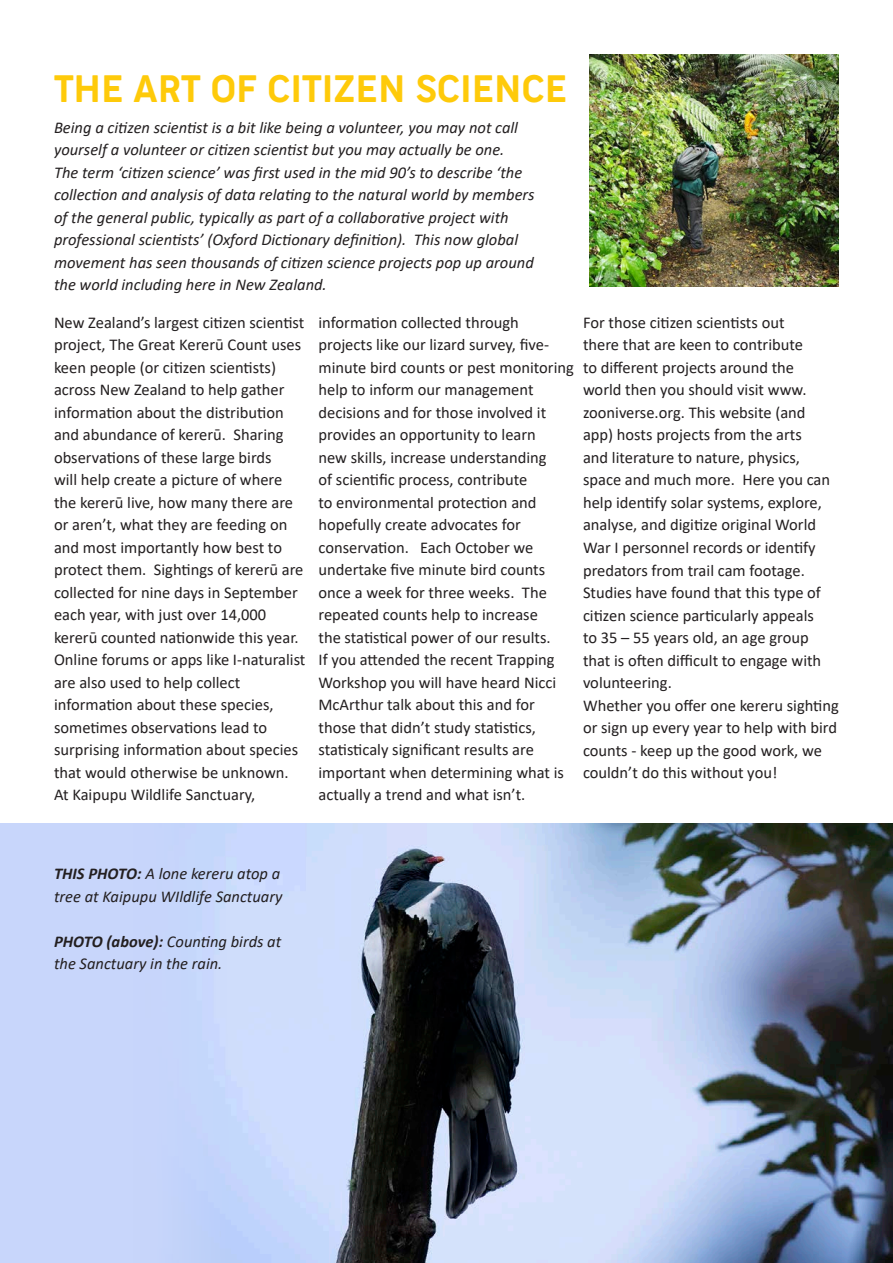
<style>
.page{position:relative;width:893px;height:1263px;background:#fff}
.page>*{position:absolute;margin:0;border:0;box-sizing:border-box;transform-origin:0 0}
.t1{font:300 36px "Cocogoose Narrow";color:#feca0a}
.t2{font:16.5px/22.5px "Calibri";color:#231f20}
.t3{font:italic 16.5px/22.5px "Calibri";color:#231f20}
.s1{font-weight:700}
</style>
<div class="page">
<img style="left:589px;top:54px;width:250px;height:232px">
<div style="left:0;top:824px;width:893px;height:439px;background:#c8d6fb"></div>
<img style="left:204px;top:824px;width:689px;height:439px">
<p class="t1" style="left:54px;top:64px;width:515px">THE ART OF CITIZEN SCIENCE</p>
<p class="t3" style="left:54px;top:115px;width:482px">Being a citizen scientist is a bit like being a volunteer, you may not call yourself a volunteer or citizen scientist but you may actually be one.<br>The term ‘citizen science’ was first used in the mid 90’s to describe ‘the collection and analysis of data relating to the natural world by members of the general public, typically as part of a collaborative project with professional scientists’ (Oxford Dictionary definition). This now global movement has seen thousands of citizen science projects pop up around the world including here in New Zealand.</p>
<p class="t2" style="left:54px;top:310px;width:253px">New Zealand’s largest citizen scientist project, The Great Kererū Count uses keen people (or citizen scientists) across New Zealand to help gather information about the distribution and abundance of kererū. Sharing observations of these large birds<br>will help create a picture of where the kererū live, how many there are or aren’t, what they are feeding on and most importantly how best to protect them. Sightings of kererū are collected for nine days in September each year, with just over 14,000 kererū counted nationwide this year.<br>Online forums or apps like I-naturalist are also used to help collect information about these species, sometimes observations lead to surprising information about species that would otherwise be unknown.</p>
<p class="t2" style="left:54px;top:783px;width:203px">At Kaipupu Wildlife Sanctuary,</p>
<p class="t2" style="left:318px;top:311px;width:257px">information collected through projects like our lizard survey, five&shy;minute bird counts or pest monitoring help to inform our management decisions and for those involved it provides an opportunity to learn<br>new skills, increase understanding<br>of scientific process, contribute<br>to environmental protection and hopefully create advocates for conservation. Each October we undertake five minute bird counts once a week for three weeks. The repeated counts help to increase<br>the statistical power of our results.<br>If you attended the recent Trapping Workshop you will have heard Nicci McArthur talk about this and for those that didn’t study statistics, statisticaly significant results are important when determining what is actually a trend and what isn’t.</p>
<p class="t2" style="left:583px;top:311px;width:249px">For those citizen scientists out<br>there that are keen to contribute<br>to different projects around the world then you should visit www. zooniverse.org. This website (and app) hosts projects from the arts and literature to nature, physics, space and much more. Here you can help identify solar systems, explore, analyse, and digitize original World War I personnel records or identify predators from trail cam footage.<br>Studies have found that this type of citizen science particularly appeals to 35 – 55 years old, an age group that is often difficult to engage with volunteering.</p>
<p class="t2" style="left:583px;top:693px;width:257px">Whether you offer one kereru sighting or sign up every year to help with bird counts - keep up the good work, we couldn’t do this without you!</p>
<p class="t3" style="left:54px;top:862px;width:230px"><span class="s1">THIS PHOTO:</span> A lone kereru atop a tree at Kaipupu WIldlife Sanctuary</p>
<p class="t3" style="left:54px;top:929px;width:229px"><span class="s1">PHOTO (above):</span> Counting birds at the Sanctuary in the rain.</p>
</div>
